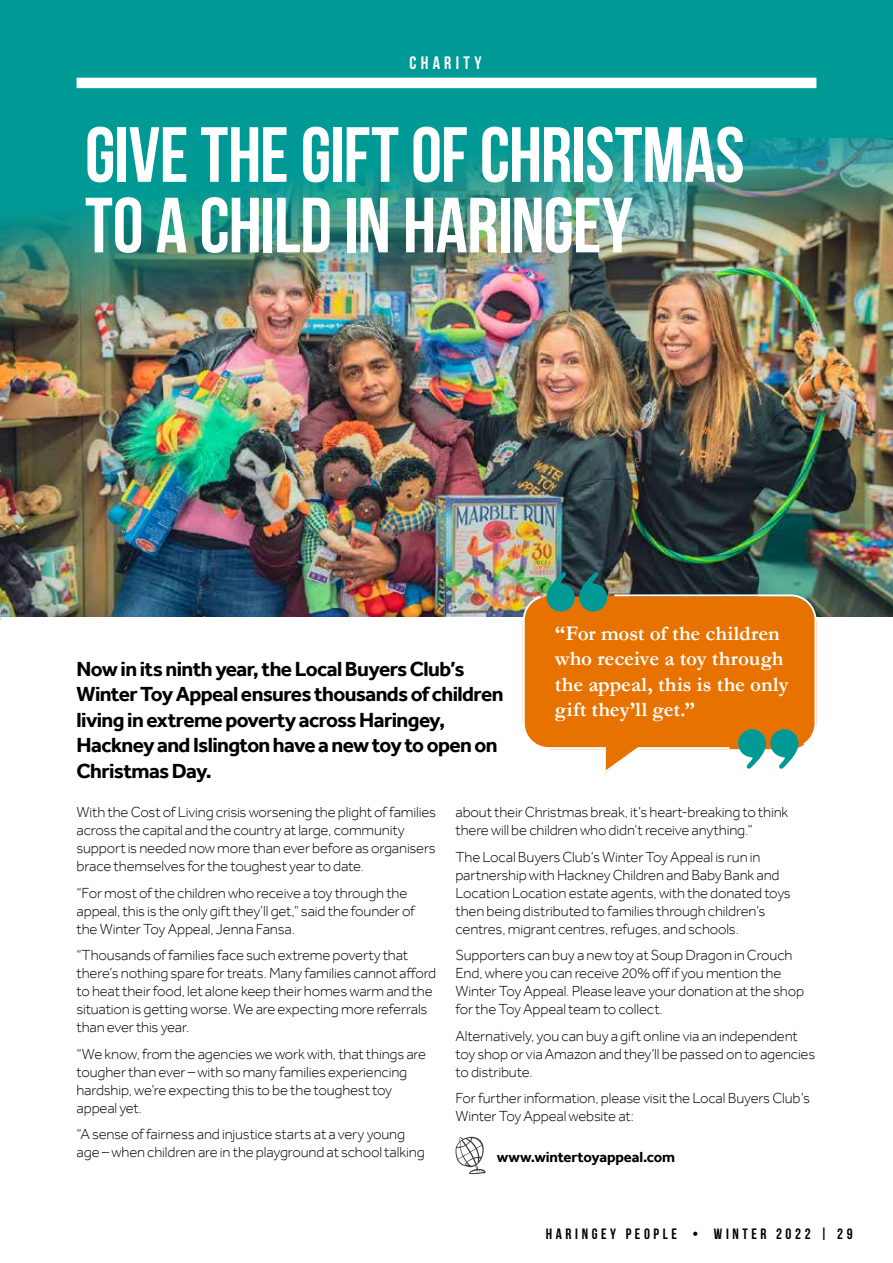
<style>
.page{position:relative;width:893px;height:1263px;background:#fff}
.page>*{position:absolute;margin:0;border:0;box-sizing:border-box;transform-origin:0 0}
.t1{font:78px/70.5px "Bebas Neue";letter-spacing:-.01em;color:#fff}
.t2{font:700 21px/25.5px "Effra";letter-spacing:-.03em;color:#000}
.t3{font:700 21px/25.2px "Garamond";color:#fff}
.t4{font:18px "Bebas Neue";letter-spacing:.24em;color:#fff}
.t5{font:300 15px/18px "Effra";letter-spacing:-.01em;color:#000}
.t6{font:15px "Bebas Neue";letter-spacing:.24em;color:#000}
.t7{font:700 15px "Effra";letter-spacing:-.01em;color:#000}
</style>
<div class="page">
<div style="left:0;top:0;width:893px;height:617px;background:#009a96"></div>
<img style="left:0;top:138px;width:893px;height:479px">
<div style="left:77px;top:78px;width:739px;height:10px;background:#fff"></div>
<svg style="left:455px;top:1137px;width:31px;height:37px"></svg>
<svg style="left:523px;top:572px;width:293px;height:202px;background:#ce8432"></svg>
<p class="t4" style="left:409px;top:53px;width:74px">CHARITY</p>
<h1 class="t1" style="left:85px;top:119px;width:661px">GIVE THE GIFT OF CHRISTMAS<br>TO A CHILD IN HARINGEY</h1>
<h2 class="t3" style="left:555px;top:621px;width:235px">“For most of the children who receive a toy through the appeal, this is the only gift they’ll get.”</h2>
<h2 class="t2" style="left:77px;top:656px;width:428px">Now in its ninth year, the Local Buyers Club’s Winter Toy Appeal ensures thousands of children living in extreme poverty across Haringey, Hackney and Islington have a new toy to open on Christmas Day.</h2>
<p class="t5" style="left:77px;top:803px;width:361px">With the Cost of Living crisis worsening the plight of families across the capital and the country at large, community support is needed now more than ever before as organisers brace themselves for the toughest year to date.</p>
<p class="t5" style="left:77px;top:884px;width:340px">“For most of the children who receive a toy through the appeal, this is the only gift they’ll get,” said the founder of the Winter Toy Appeal, Jenna Fansa.</p>
<p class="t5" style="left:77px;top:946px;width:361px">“Thousands of families face such extreme poverty that there’s nothing spare for treats. Many families cannot afford to heat their food, let alone keep their homes warm and the situation is getting worse. We are expecting more referrals than ever this year.</p>
<p class="t5" style="left:77px;top:1045px;width:351px">“We know, from the agencies we work with, that things are tougher than ever – with so many families experiencing hardship, we’re expecting this to be the toughest toy appeal yet.</p>
<p class="t5" style="left:77px;top:1125px;width:350px">“A sense of fairness and injustice starts at a very young age – when children are in the playground at school talking</p>
<p class="t5" style="left:455px;top:803px;width:334px">about their Christmas break, it’s heart-breaking to think there will be children who didn’t receive anything.”</p>
<p class="t5" style="left:455px;top:848px;width:337px">The Local Buyers Club’s Winter Toy Appeal is run in partnership with Hackney Children and Baby Bank and Location Location estate agents, with the donated toys then being distributed to families through children’s centres, migrant centres, refuges, and schools.</p>
<p class="t5" style="left:455px;top:946px;width:350px">Supporters can buy a new toy at Soup Dragon in Crouch End, where you can receive 20% off if you mention the Winter Toy Appeal. Please leave your donation at the shop for the Toy Appeal team to collect.</p>
<p class="t5" style="left:455px;top:1027px;width:361px">Alternatively, you can buy a gift online via an independent toy shop or via Amazon and they’ll be passed on to agencies to distribute.</p>
<p class="t5" style="left:455px;top:1089px;width:356px">For further information, please visit the Local Buyers Club’s<br>Winter Toy Appeal website at:</p>
<p class="t7" style="left:497px;top:1148px;width:180px">www.wintertoyappeal.com</p>
<p class="t6" style="left:546px;top:1225px;width:308px">HARINGEY PEOPLE • WINTER 2022 | 29</p>
</div>
